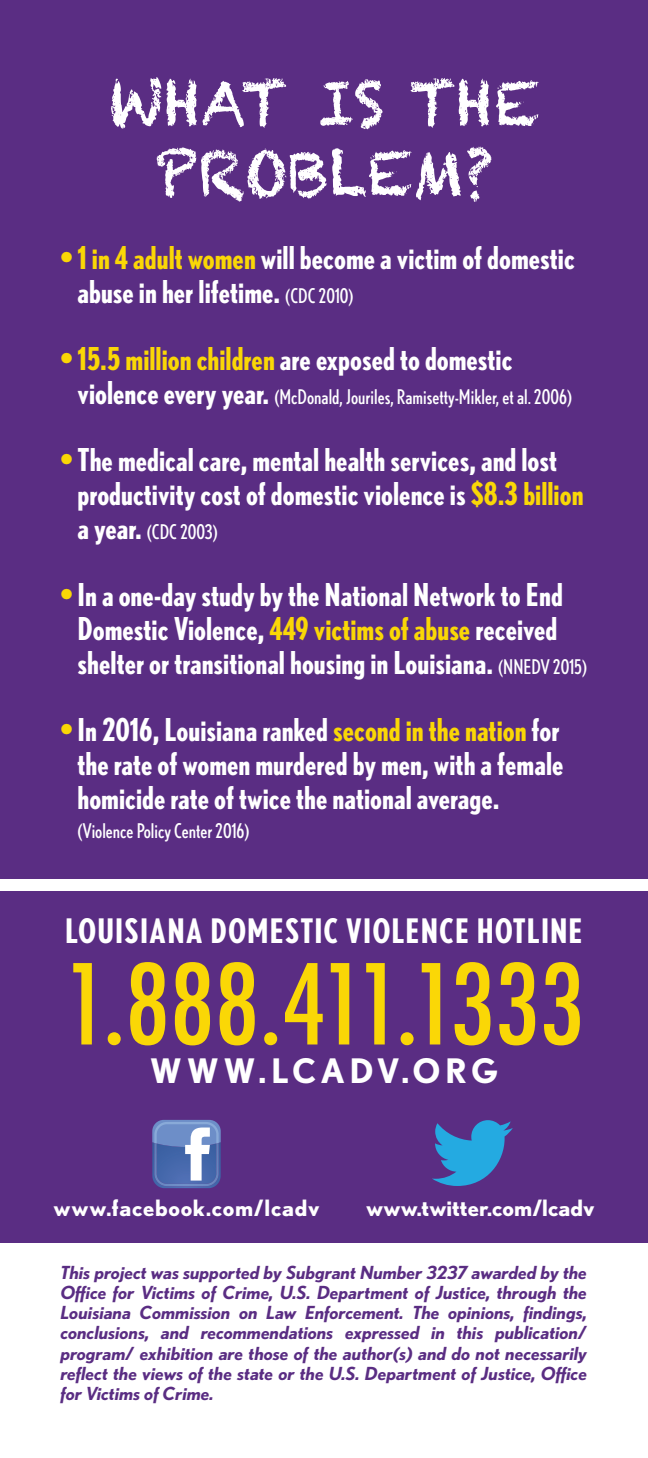
<style>
.page{position:relative;width:648px;height:1458px;background:#fff}
.page>*{position:absolute;margin:0;border:0;box-sizing:border-box;transform-origin:0 0}
.t1{font:500 condensed 108px "Futura";color:#fad706}
.t2{font:60.75px/69.8px "Chalkduster";color:#fff;text-align:center}
.t3{font:700 condensed 33.75px "Nobel";letter-spacing:.03em;color:#fff}
.t4{font:700 33.75px "Nobel";letter-spacing:.135em;color:#fff}
.t5{font:700 condensed 31.5px/33.8px "Nobel";color:#fff}
.t6{font:700 condensed 31.5px "Nobel";color:#fad706}
.t7{font:700 22.5px "Nobel";letter-spacing:.03em;color:#fff}
.t8{font:700 22.5px "Nobel";color:#fff}
.t9{font:condensed 20.25px "Nobel";color:#fff}
.t10{font:italic 700 18px/20.2px "Nobel";color:#5a2d83;text-align:justify}
.s1{color:#fad706}
.s2{font-weight:400;font-size:20.25px}
.s3{color:#fff}
.s4{font-weight:700;font-size:31.5px}
</style>
<div class="page">
<div style="left:0;top:0;width:648px;height:878px;background:#5a2d83"></div>
<div style="left:0;top:891px;width:648px;height:352px;background:#5a2d83"></div>
<svg style="left:432px;top:1120px;width:81px;height:66px"></svg>
<svg style="left:152px;top:1120px;width:69px;height:68px;background:#738bc1"></svg>
<p class="t2" style="left:109px;top:69px;width:432px">WHAT IS THE<br>PROBLEM?</p>
<p class="t5" style="left:78px;top:241px;width:499px;text-indent:-17px"><span class="s1">• 1 in 4 adult women</span> will become a victim of domestic abuse in her lifetime. <span class="s2">(CDC 2010)</span></p>
<p class="t6" style="left:61px;top:340px;width:453px">• 15.5 million children <span class="s3">are exposed to domestic</span></p>
<p class="t9" style="left:78px;top:384px;width:496px"><span class="s4">violence every year.</span> (McDonald, Jouriles, Ramisetty-Mikler, et al. 2006)</p>
<p class="t5" style="left:78px;top:443px;width:508px;text-indent:-17px"><span class="s1">•</span> The medical care, mental health services, and lost productivity cost of domestic violence is <span class="s1">$8.3 billion</span></p>
<p class="t9" style="left:78px;top:519px;width:142px"><span class="s4">a year.</span> (CDC 2003)</p>
<p class="t5" style="left:78px;top:578px;width:511px;text-indent:-17px"><span class="s1">•</span> In a one-day study by the National Network to End<br>Domestic Violence, <span class="s1">449 victims of abuse</span> received shelter or transitional housing in Louisiana. <span class="s2">(NNEDV 2015)</span></p>
<p class="t5" style="left:78px;top:713px;width:488px;text-indent:-17px"><span class="s1">•</span> In 2016, Louisiana ranked <span class="s1">second in the nation</span> for the rate of women murdered by men, with a female homicide rate of twice the national average.</p>
<p class="t9" style="left:78px;top:819px;width:174px">(Violence Policy Center 2016)</p>
<p class="t3" style="left:65px;top:911px;width:519px">LOUISIANA DOMESTIC VIOLENCE HOTLINE</p>
<p class="t1" style="left:64px;top:935px;width:522px">1.888.411.1333</p>
<p class="t4" style="left:150px;top:1050px;width:350px">WWW.LCADV.ORG</p>
<p class="t7" style="left:54px;top:1194px;width:267px">www.facebook.com/lcadv</p>
<p class="t8" style="left:366px;top:1194px;width:230px">www.twitter.com/lcadv</p>
<p class="t10" style="left:61px;top:1262px;width:528px">This project was supported by Subgrant Number 3237 awarded by the Office for Victims of Crime, U.S. Department of Justice, through the Louisiana Commission on Law Enforcement. The opinions, findings, conclusions, and recommendations expressed in this publication/ program/ exhibition are those of the author(s) and do not necessarily reflect the views of the state or the U.S. Department of Justice, Office for Victims of Crime.</p>
</div>
